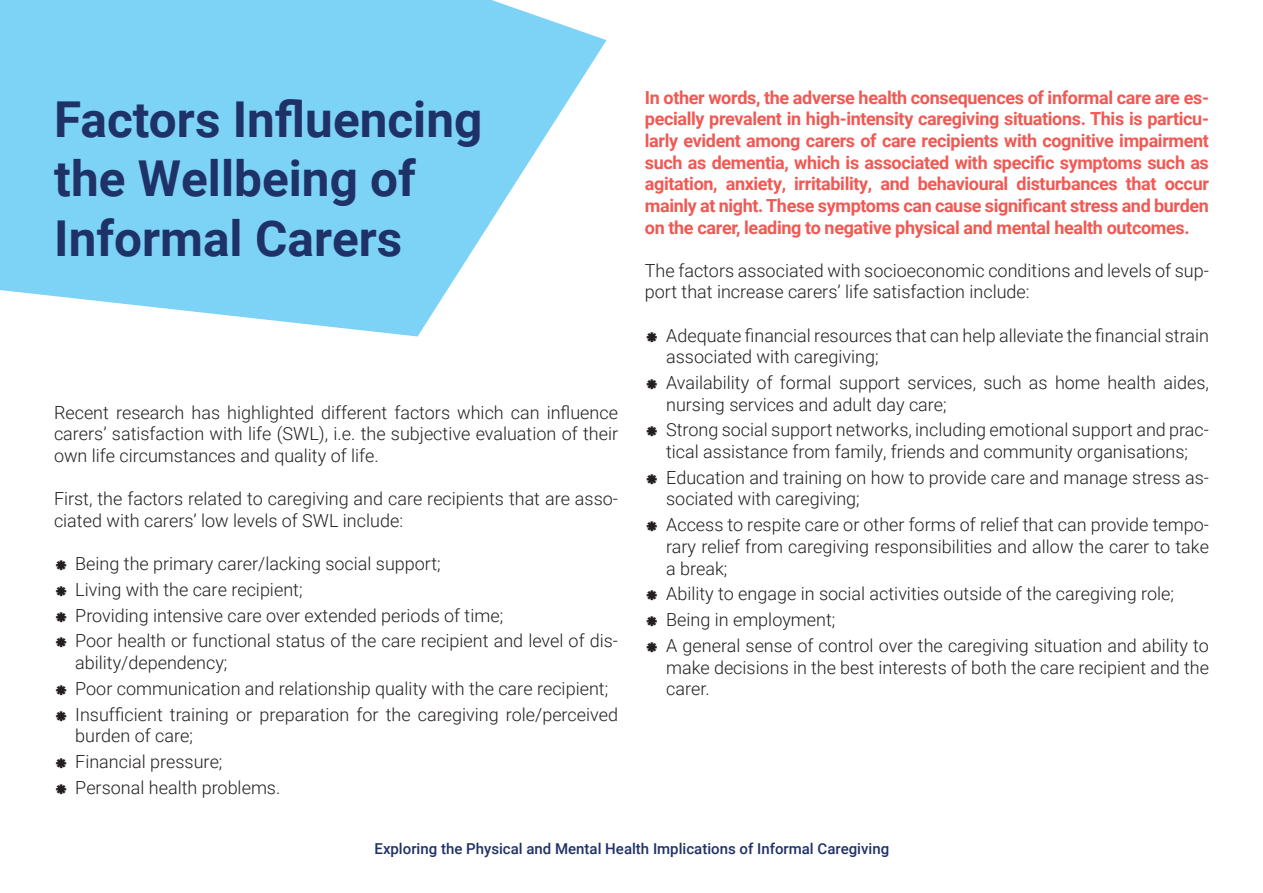
<style>
.page{position:relative;width:1263px;height:893px;background:#fff}
.page>*{position:absolute;margin:0;border:0;box-sizing:border-box;transform-origin:0 0}
.t1{font:700 49.5px/59.4px "Roboto";color:#1f3267}
.t2{font:300 18px/21.6px "Roboto";color:#231f20}
.t3{font:700 18px/21.6px "Roboto";letter-spacing:-.02em;color:#f05954;text-align:justify}
.t4{font:500 15px "Roboto";color:#1f3267}
.s1{font-weight:900}
</style>
<div class="page">
<svg style="left:0;top:0;width:606px;height:336px;fill:#7cd3f6"></svg>
<h1 class="t1" style="left:54px;top:88px;width:430px">Factors Influencing the Wellbeing of<br>Informal Carers</h1>
<p class="t2" style="left:54px;top:401px;width:566px;text-align:justify">Recent research has highlighted different factors which can influence carers’ satisfaction with life (SWL), i.e. the subjective evaluation of their own life circumstances and quality of life.</p>
<p class="t2" style="left:54px;top:487px;width:566px">First, the factors related to caregiving and care recipients that are asso&shy;ciated with carers’ low levels of SWL include:</p>
<p class="t2" style="left:54px;top:550px;width:566px;line-height:25.8px"><span class="s1">⁕</span> Being the primary carer/lacking social support;<br><span class="s1">⁕</span> Living with the care recipient;<br><span class="s1">⁕</span> Providing intensive care over extended periods of time;<br><span class="s1">⁕</span> Poor health or functional status of the care recipient and level of dis-</p>
<p class="t2" style="left:54px;top:649px;width:566px;line-height:25.8px;text-indent:21px">ability/dependency;<br><span class="s1">⁕</span> Poor communication and relationship quality with the care recipient; <span class="s1">⁕</span> Insufficient training or preparation for the caregiving role/perceived</p>
<p class="t2" style="left:54px;top:722px;width:228px;line-height:25.8px;text-indent:21px">burden of care;<br><span class="s1">⁕</span> Financial pressure;<br><span class="s1">⁕</span> Personal health problems.</p>
<p class="t3" style="left:645px;top:86px;width:566px">In other words, the adverse health consequences of informal care are es&shy;pecially prevalent in high-intensity caregiving situations. This is particu&shy;larly evident among carers of care recipients with cognitive impairment such as dementia, which is associated with specific symptoms such as agitation, anxiety, irritability, and behavioural disturbances that occur mainly at night. These symptoms can cause significant stress and burden on the carer, leading to negative physical and mental health outcomes.</p>
<p class="t2" style="left:645px;top:259px;width:566px">The factors associated with socioeconomic conditions and levels of sup&shy;port that increase carers’ life satisfaction include:</p>
<p class="t2" style="left:666px;top:324px;width:544px;text-indent:-21px"><span class="s1">⁕</span> Adequate financial resources that can help alleviate the financial strain associated with caregiving;</p>
<p class="t2" style="left:666px;top:371px;width:544px;text-indent:-21px"><span class="s1">⁕</span> Availability of formal support services, such as home health aides, nursing services and adult day care;</p>
<p class="t2" style="left:645px;top:419px;width:566px;text-align:center"><span class="s1">⁕</span> Strong social support networks, including emotional support and prac&shy;tical assistance from family, friends and community organisations;</p>
<p class="t2" style="left:666px;top:466px;width:544px;text-indent:-21px"><span class="s1">⁕</span> Education and training on how to provide care and manage stress as&shy;sociated with caregiving;</p>
<p class="t2" style="left:666px;top:513px;width:544px;text-align:justify;text-indent:-21px"><span class="s1">⁕</span> Access to respite care or other forms of relief that can provide tempo&shy;rary relief from caregiving responsibilities and allow the carer to take a break;</p>
<p class="t2" style="left:645px;top:580px;width:566px;line-height:25.8px"><span class="s1">⁕</span> Ability to engage in social activities outside of the caregiving role;<br><span class="s1">⁕</span> Being in employment;<br><span class="s1">⁕</span> A general sense of control over the caregiving situation and ability to</p>
<p class="t2" style="left:666px;top:656px;width:544px">make decisions in the best interests of both the care recipient and the carer.</p>
<p class="t4" style="left:374px;top:838px;width:516px">Exploring the Physical and Mental Health Implications of Informal Caregiving</p>
</div>
